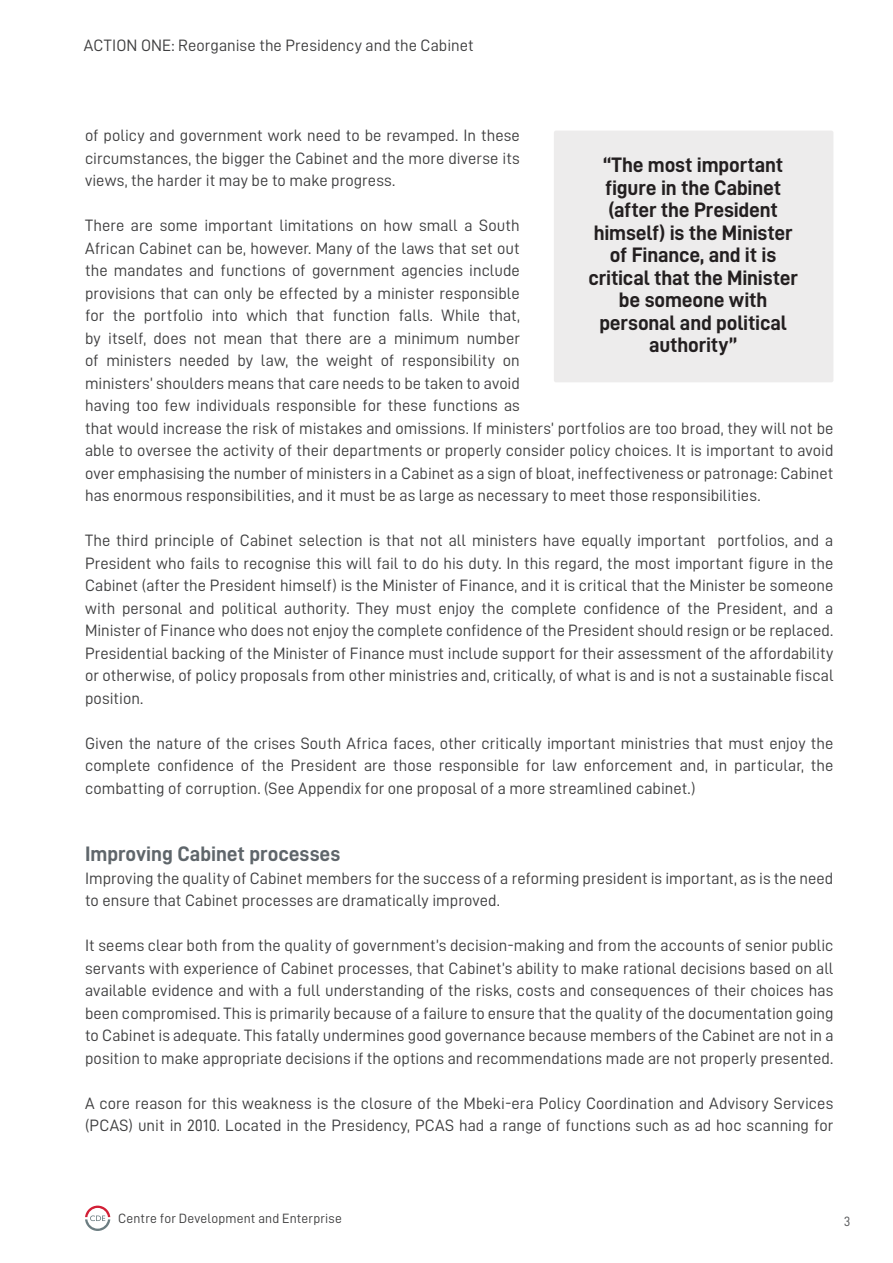
<style>
.page{position:relative;width:893px;height:1263px;background:#fff}
.page>*{position:absolute;margin:0;border:0;box-sizing:border-box;transform-origin:0 0}
.CDE_Body{font:21px/22.5px "D DIN Bold";letter-spacing:-.01em;color:#231f20;text-align:center}
.CDE_Main_Header{font:21px "D DIN Bold";letter-spacing:-.005em;color:#5f666b}
.CDE_Body-2{font:16.5px/22.5px "D DIN";color:#3e3e3f;text-align:justify}
.t1{font:13.5px "D DIN";letter-spacing:.015em;color:#3e3e3f}
.t2{font:13.5px "D DIN";color:#57585a}
</style>
<div class="page">
<svg style="left:85px;top:1205px;width:25px;height:26px"></svg>
<div style="left:554px;top:131px;width:279px;height:251px;background:#edecec;border-radius:2px"></div>
<p class="CDE_Body-2" style="left:84px;top:34px;width:391px">ACTION ONE: Reorganise the Presidency and the Cabinet</p>
<p class="CDE_Body-2" style="left:85px;top:124px;width:436px">of policy and government work need to be revamped. In these circumstances, the bigger the Cabinet and the more diverse its views, the harder it may be to make progress.</p>
<p class="CDE_Body-2" style="left:85px;top:214px;width:750px;text-align:left">There are some important limitations on how small a South<br>African Cabinet can be, however. Many of the laws that set out<br>the mandates and functions of government agencies include<br>provisions that can only be effected by a minister responsible<br>for the portfolio into which that function falls. While that,<br>by itself, does not mean that there are a minimum number<br>of ministers needed by law, the weight of responsibility on<br>ministers’ shoulders means that care needs to be taken to avoid<br>having too few individuals responsible for these functions as<br>that would increase the risk of mistakes and omissions. If ministers’ portfolios are too broad, they will not be able to oversee the activity of their departments or properly consider policy choices. It is important to avoid over emphasising the number of ministers in a Cabinet as a sign of bloat, ineffectiveness or patronage: Cabinet has enormous responsibilities, and it must be as large as necessary to meet those responsibilities.</p>
<p class="CDE_Body-2" style="left:85px;top:529px;width:750px">The third principle of Cabinet selection is that not all ministers have equally important portfolios, and a President who fails to recognise this will fail to do his duty. In this regard, the most important figure in the Cabinet (after the President himself) is the Minister of Finance, and it is critical that the Minister be someone with personal and political authority. They must enjoy the complete confidence of the President, and a Minister of Finance who does not enjoy the complete confidence of the President should resign or be replaced.<br>Presidential backing of the Minister of Finance must include support for their assessment of the affordability or otherwise, of policy proposals from other ministries and, critically, of what is and is not a sustainable fiscal position.</p>
<p class="CDE_Body-2" style="left:85px;top:732px;width:750px">Given the nature of the crises South Africa faces, other critically important ministries that must enjoy the complete confidence of the President are those responsible for law enforcement and, in particular, the combatting of corruption. (See Appendix for one proposal of a more streamlined cabinet.)</p>
<p class="CDE_Body" style="left:588px;top:153px;width:211px">“The most important figure in the Cabinet (after the President himself) is the Minister of Finance, and it is critical that the Minister be someone with personal and political authority”</p>
<p class="CDE_Main_Header" style="left:85px;top:842px;width:257px">Improving Cabinet processes</p>
<p class="CDE_Body-2" style="left:85px;top:867px;width:750px">Improving the quality of Cabinet members for the success of a reforming president is important, as is the need to ensure that Cabinet processes are dramatically improved.</p>
<p class="CDE_Body-2" style="left:85px;top:934px;width:750px">It seems clear both from the quality of government’s decision-making and from the accounts of senior public servants with experience of Cabinet processes, that Cabinet’s ability to make rational decisions based on all available evidence and with a full understanding of the risks, costs and consequences of their choices has been compromised. This is primarily because of a failure to ensure that the quality of the documentation going to Cabinet is adequate. This fatally undermines good governance because members of the Cabinet are not in a position to make appropriate decisions if the options and recommendations made are not properly presented.</p>
<p class="CDE_Body-2" style="left:85px;top:1092px;width:750px">A core reason for this weakness is the closure of the Mbeki-era Policy Coordination and Advisory Services (PCAS) unit in 2010. Located in the Presidency, PCAS had a range of functions such as ad hoc scanning for</p>
<p class="t1" style="left:118px;top:1211px;width:225px">Centre for Development and Enterprise</p>
<p class="t2" style="left:844px;top:1214px;width:8px">3</p>
</div>
